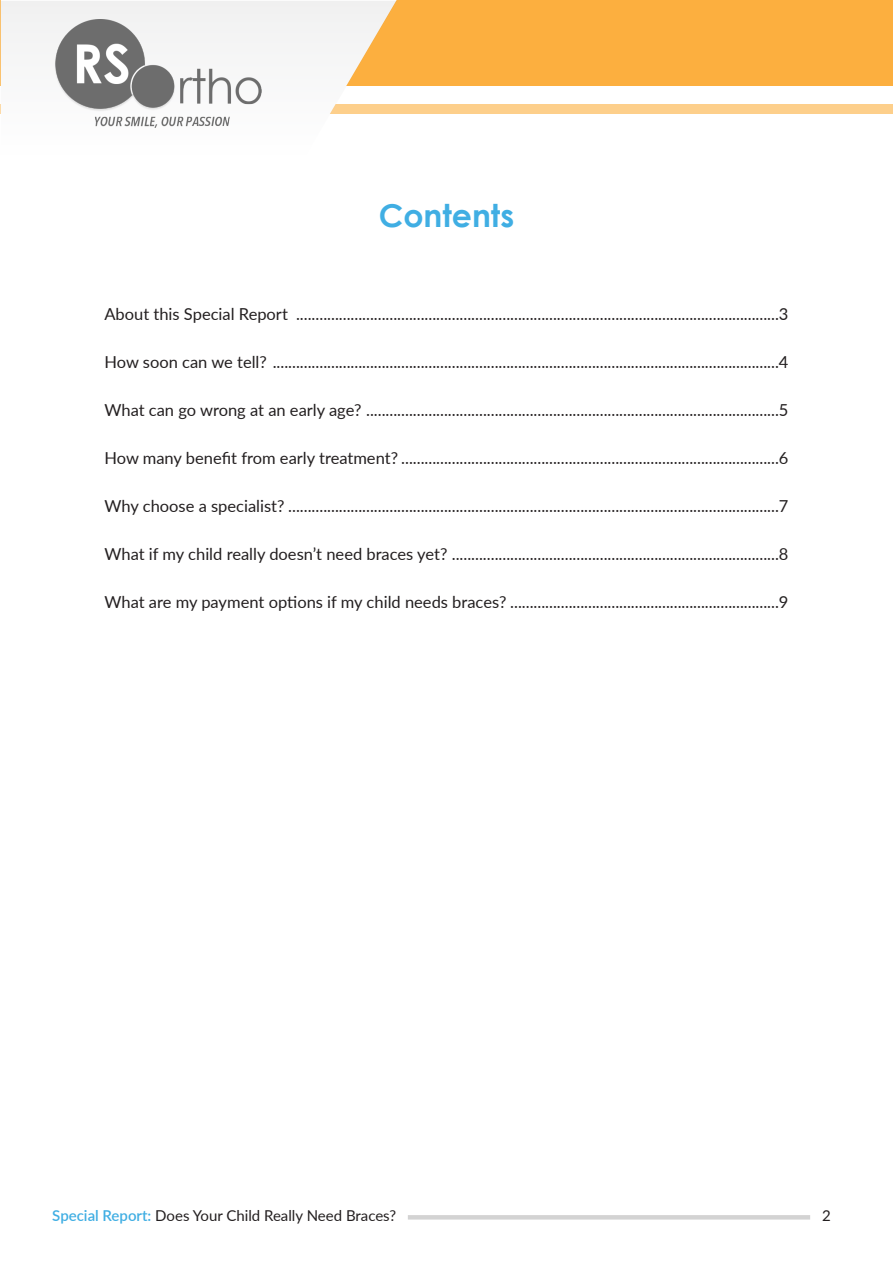
<style>
.page{position:relative;width:893px;height:1263px;background:#fff}
.page>*{position:absolute;margin:0;border:0;box-sizing:border-box;transform-origin:0 0}
.t1{font:700 31.5px "Century Gothic";color:#40aee3}
.t2{font:16.5px "Lato";color:#231f20}
.t3{font:15px "Lato";color:#231f20}
.s1{font-weight:600;color:#40aee3}
</style>
<div class="page">
<div style="left:1px;top:0;width:892px;height:85px;background:#fcaf3f"></div>
<div style="left:1px;top:104px;width:892px;height:9px;background:#fdcf8b"></div>
<svg style="left:1px;top:1px;width:396px;height:113px"></svg>
<img style="left:54px;top:20px;width:207px;height:108px">
<hr style="left:408px;top:1215px;width:402px;height:4px;background:#d3d3d3">
<p class="t1" style="left:379px;top:192px;width:137px">Contents</p>
<p class="t2" style="left:104px;top:302px;width:185px">About this Special Report</p>
<p class="t2" style="left:104px;top:350px;width:686px">How soon can we tell? ..................................................................................................................................4</p>
<p class="t2" style="left:104px;top:398px;width:686px">What can go wrong at an early age? ..........................................................................................................5</p>
<p class="t2" style="left:104px;top:446px;width:686px">How many benefit from early treatment? .................................................................................................6</p>
<p class="t2" style="left:104px;top:494px;width:686px">Why choose a specialist? ..............................................................................................................................7</p>
<p class="t2" style="left:104px;top:542px;width:686px">What if my child really doesn’t need braces yet? ....................................................................................8</p>
<p class="t2" style="left:104px;top:590px;width:686px">What are my payment options if my child needs braces? .....................................................................9</p>
<p class="t2" style="left:296px;top:302px;width:494px">............................................................................................................................3</p>
<p class="t3" style="left:52px;top:1205px;width:345px"><span class="s1">Special Report:</span> Does Your Child Really Need Braces?</p>
<p class="t3" style="left:822px;top:1205px;width:10px">2</p>
</div>
